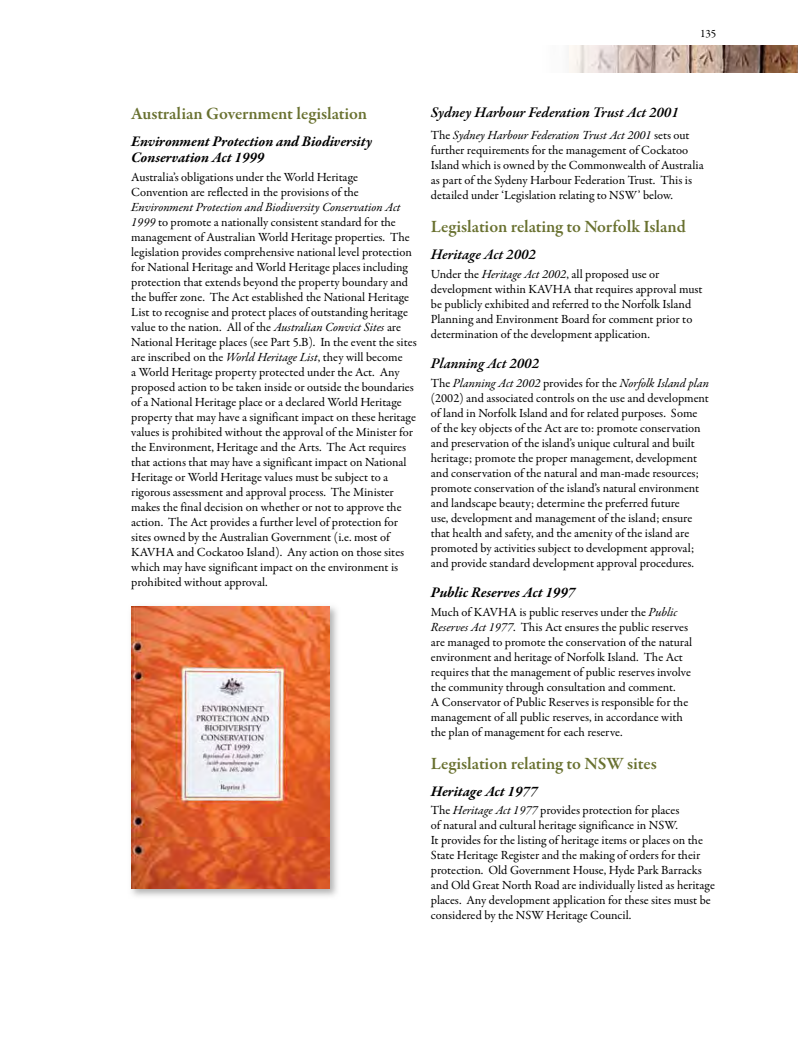
<style>
.page{position:relative;width:798px;height:1053px;background:#fff}
.page>*{position:absolute;margin:0;border:0;box-sizing:border-box;transform-origin:0 0}
.t1{font:600 17.5px "Garamond Premr Pro";color:#697130}
.t2{font:italic 700 15px/16.2px "Garamond Premr Pro";letter-spacing:-.005em;color:#000}
.t3{font:italic 600 15px "Garamond Premr Pro";color:#000}
.t4{font:12.5px/15px "Garamond Premr Pro";color:#000}
.t5{font:11.25px "Garamond Premr Pro";color:#000}
.s1{font-style:italic}
</style>
<div class="page">
<img style="left:569px;top:46px;width:228px;height:26px">
<img style="left:131px;top:606px;width:206px;height:290px">
<img style="left:131px;top:606px;width:198px;height:282px">
<p class="t5" style="left:699px;top:28px;width:18px">135</p>
<h1 class="t1" style="left:131px;top:107px;width:237px">Australian Government legislation</h1>
<p class="t2" style="left:131px;top:134px;width:242px">Environment Protection and Biodiversity<br>Conservation Act 1999</p>
<p class="t4" style="left:131px;top:170px;width:229px">Australia’s obligations under the World Heritage<br>Convention are reflected in the provisions of the</p>
<p class="t4" style="left:131px;top:200px;width:287px"><span class="s1">Environment Protection and Biodiversity Conservation Act 1999</span> to promote a nationally consistent standard for the management of Australian World Heritage properties. The legislation provides comprehensive national level protection for National Heritage and World Heritage places including protection that extends beyond the property boundary and the buffer zone. The Act established the National Heritage List to recognise and protect places of outstanding heritage value to the nation. All of the <span class="s1">Australian Convict Sites</span> are National Heritage places (see Part 5.B). In the event the sites are inscribed on the <span class="s1">World Heritage List</span>, they will become<br>a World Heritage property protected under the Act. Any proposed action to be taken inside or outside the boundaries of a National Heritage place or a declared World Heritage property that may have a significant impact on these heritage values is prohibited without the approval of the Minister for the Environment, Heritage and the Arts. The Act requires that actions that may have a significant impact on National Heritage or World Heritage values must be subject to a rigorous assessment and approval process. The Minister makes the final decision on whether or not to approve the action. The Act provides a further level of protection for sites owned by the Australian Government (i.e. most of KAVHA and Cockatoo Island). Any action on those sites which may have significant impact on the environment is prohibited without approval.</p>
<p class="t3" style="left:431px;top:106px;width:249px">Sydney Harbour Federation Trust Act 2001</p>
<p class="t4" style="left:431px;top:129px;width:274px">The <span class="s1">Sydney Harbour Federation Trust Act 2001</span> sets out further requirements for the management of Cockatoo Island which is owned by the Commonwealth of Australia as part of the Sydeny Harbour Federation Trust. This is detailed under ‘Legislation relating to NSW’ below.</p>
<h1 class="t1" style="left:431px;top:220px;width:256px">Legislation relating to Norfolk Island</h1>
<p class="t3" style="left:431px;top:248px;width:106px">Heritage Act 2002</p>
<p class="t4" style="left:431px;top:267px;width:273px">Under the <span class="s1">Heritage Act 2002</span>, all proposed use or development within KAVHA that requires approval must be publicly exhibited and referred to the Norfolk Island Planning and Environment Board for comment prior to determination of the development application.</p>
<p class="t3" style="left:431px;top:357px;width:110px">Planning Act 2002</p>
<p class="t4" style="left:431px;top:376px;width:279px">The <span class="s1">Planning Act 2002</span> provides for the <span class="s1">Norfolk Island plan </span>(2002) and associated controls on the use and development of land in Norfolk Island and for related purposes. Some of the key objects of the Act are to: promote conservation and preservation of the island’s unique cultural and built heritage; promote the proper management, development and conservation of the natural and man-made resources; promote conservation of the island’s natural environment and landscape beauty; determine the preferred future<br>use, development and management of the island; ensure that health and safety, and the amenity of the island are promoted by activities subject to development approval; and provide standard development approval procedures.</p>
<p class="t2" style="left:431px;top:585px;width:146px">Public Reserves Act 1997</p>
<p class="t4" style="left:431px;top:605px;width:263px">Much of KAVHA is public reserves under the <span class="s1">Public Reserves Act 1977</span>. This Act ensures the public reserves are managed to promote the conservation of the natural environment and heritage of Norfolk Island. The Act requires that the management of public reserves involve the community through consultation and comment.<br>A Conservator of Public Reserves is responsible for the management of all public reserves, in accordance with the plan of management for each reserve.</p>
<h1 class="t1" style="left:431px;top:756px;width:227px">Legislation relating to NSW sites</h1>
<p class="t2" style="left:431px;top:784px;width:108px">Heritage Act 1977</p>
<p class="t4" style="left:431px;top:803px;width:285px">The <span class="s1">Heritage Act 1977</span> provides protection for places<br>of natural and cultural heritage significance in NSW.<br>It provides for the listing of heritage items or places on the State Heritage Register and the making of orders for their protection. Old Government House, Hyde Park Barracks and Old Great North Road are individually listed as heritage places. Any development application for these sites must be considered by the NSW Heritage Council.</p>
</div>
